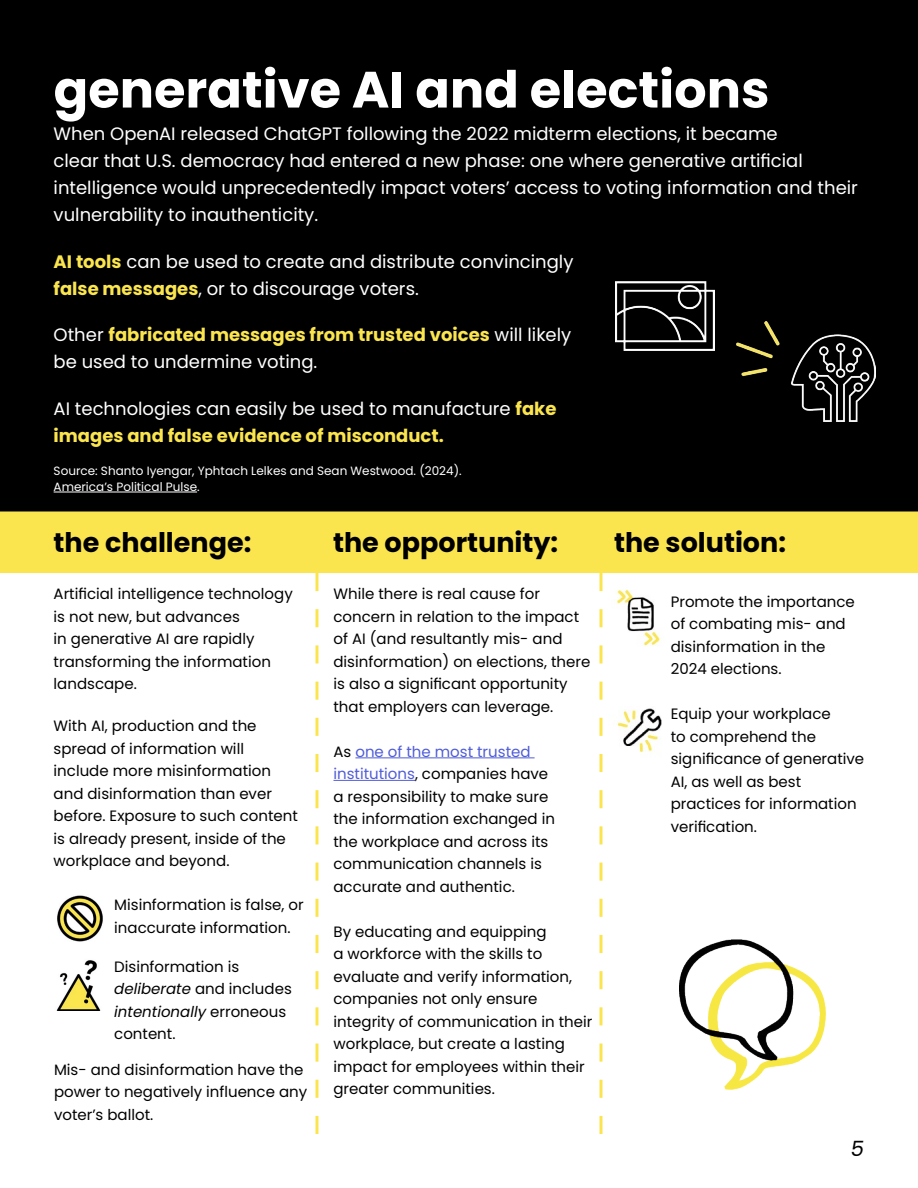
<style>
.page{position:relative;width:918px;height:1188px;background:#fff}
.page>*{position:absolute;margin:0;border:0;box-sizing:border-box;transform-origin:0 0}
.t1{font:700 51px "Poppins";color:#fff}
.t2{font:700 27px "Poppins";color:#000}
.t3{font:italic 21px "Poppins";color:#000}
.t4{font:18px/27px "Poppins";color:#fff}
.t5{font:15px/22.5px "Poppins";color:#000}
.t6{font:12px/16.5px "Poppins";color:#fff}
.s1{font-weight:700;color:#fbe54f}
.s2{font-style:italic}
.s3{color:#4f5cd6}
</style>
<div class="page">
<div style="left:0;top:0;width:918px;height:512px;background:#000"></div>
<div style="left:1px;top:512px;width:916px;height:60px;background:#fbe54f"></div>
<div style="left:0;top:512px;width:918px;height:61px;border:2px solid #fbe54f"></div>
<img style="left:56px;top:960px;width:45px;height:51px">
<img style="left:57px;top:895px;width:46px;height:47px">
<img style="left:736px;top:321px;width:139px;height:100px">
<hr style="left:355px;top:757px;width:180px;height:1px;background:#4f5cd6">
<hr style="left:333px;top:780px;width:82px;height:1px;background:#4f5cd6">
<hr style="left:54px;top:492px;width:143px;height:1px;background:#fff">
<svg style="left:315px;top:573px;width:3px;height:561px"></svg>
<svg style="left:600px;top:573px;width:3px;height:561px"></svg>
<img style="left:616px;top:589px;width:44px;height:57px">
<img style="left:616px;top:708px;width:46px;height:45px">
<img style="left:680px;top:940px;width:146px;height:149px">
<img style="left:615px;top:281px;width:100px;height:69px">
<h1 class="t1" style="left:54px;top:60px;width:717px">generative AI and elections</h1>
<p class="t4" style="left:54px;top:121px;width:806px">When OpenAI released ChatGPT following the 2022 midterm elections, it became<br>clear that U.S. democracy had entered a new phase: one where generative artificial intelligence would unprecedentedly impact voters’ access to voting information and their vulnerability to inauthenticity.</p>
<p class="t4" style="left:54px;top:248px;width:521px"><span class="s1">AI tools</span> can be used to create and distribute convincingly <span class="s1">false messages</span>, or to discourage voters.</p>
<p class="t4" style="left:54px;top:322px;width:519px">Other <span class="s1">fabricated messages from trusted voices</span> will likely be used to undermine voting.</p>
<p class="t4" style="left:54px;top:395px;width:504px">AI technologies can easily be used to manufacture <span class="s1">fake images and false evidence of misconduct.</span></p>
<p class="t6" style="left:54px;top:462px;width:410px">Source: Shanto Iyengar, Yphtach Lelkes and Sean Westwood. (2024).<br>America’s Political Pulse.</p>
<h2 class="t2" style="left:54px;top:526px;width:199px">the challenge:</h2>
<h2 class="t2" style="left:333px;top:526px;width:227px">the opportunity:</h2>
<h2 class="t2" style="left:614px;top:526px;width:173px">the solution:</h2>
<p class="t5" style="left:54px;top:583px;width:241px">Artificial intelligence technology is not new, but advances<br>in generative AI are rapidly transforming the information landscape.</p>
<p class="t5" style="left:54px;top:715px;width:246px">With AI, production and the spread of information will include more misinformation and disinformation than ever before. Exposure to such content is already present, inside of the workplace and beyond.</p>
<p class="t5" style="left:114px;top:894px;width:191px">Misinformation is false, or inaccurate information.</p>
<p class="t5" style="left:114px;top:955px;width:179px">Disinformation is <span class="s2">deliberate</span> and includes <span class="s2">intentionally</span> erroneous content.</p>
<p class="t5" style="left:54px;top:1058px;width:255px">Mis- and disinformation have the power to negatively influence any voter’s ballot.</p>
<p class="t5" style="left:333px;top:583px;width:258px">While there is real cause for concern in relation to the impact of AI (and resultantly mis- and disinformation) on elections, there is also a significant opportunity that employers can leverage.</p>
<p class="t5" style="left:333px;top:740px;width:223px">As <span class="s3">one of the most trusted institutions</span>, companies have a responsibility to make sure the information exchanged in the workplace and across its communication channels is accurate and authentic.</p>
<p class="t5" style="left:333px;top:920px;width:260px">By educating and equipping<br>a workforce with the skills to evaluate and verify information, companies not only ensure integrity of communication in their workplace, but create a lasting impact for employees within their greater communities.</p>
<p class="t5" style="left:671px;top:590px;width:186px">Promote the importance of combating mis- and disinformation in the<br>2024 elections.</p>
<p class="t5" style="left:671px;top:703px;width:195px">Equip your workplace<br>to comprehend the significance of generative<br>AI, as well as best practices for information verification.</p>
<h3 class="t3" style="left:851px;top:1137px;width:15px">5</h3>
</div>
